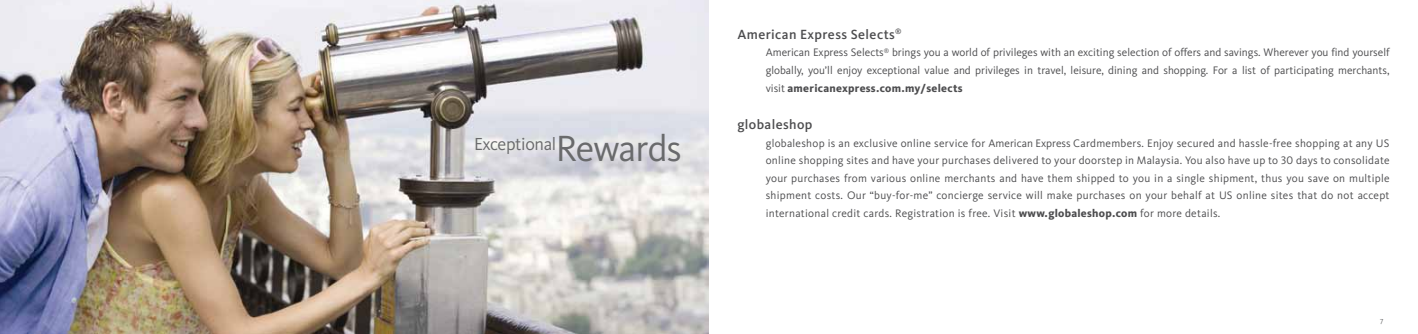
<style>
.page{position:relative;width:1418px;height:334px;background:#fff}
.page>*{position:absolute;margin:0;border:0;box-sizing:border-box;transform-origin:0 0}
.t1{font:18px "Kievit OT";letter-spacing:-.02em;color:#696a6c}
.t2{font:500 13.75px "Kievit OT";letter-spacing:.03em;color:#4d4d4f}
.t3{font:11.25px/17.5px "Kievit OT";letter-spacing:.005em;color:#4d4d4f;text-align:justify}
.t4{font:7.5px "Kievit OT";color:#696a6c}
.s1{font-size:37.62px}
.s2{font-weight:800}
</style>
<div class="page">
<img style="left:0;top:0;width:709px;height:333px">
<h1 class="t1" style="left:474px;top:133px;width:209px">Exceptional<span class="s1">Rewards</span></h1>
<p class="t2" style="left:737px;top:26px;width:166px">American Express Selects<sup>®</sup></p>
<p class="t3" style="left:765px;top:44px;width:625px">American Express Selects<sup>®</sup> brings you a world of privileges with an exciting selection of offers and savings. Wherever you find yourself globally, you’ll enjoy exceptional value and privileges in travel, leisure, dining and shopping. For a list of participating merchants, visit <span class="s2">americanexpress.com.my/selects</span></p>
<p class="t2" style="left:737px;top:116px;width:77px">globaleshop</p>
<p class="t3" style="left:765px;top:134px;width:625px">globaleshop is an exclusive online service for American Express Cardmembers. Enjoy secured and hassle-free shopping at any US online shopping sites and have your purchases delivered to your doorstep in Malaysia. You also have up to 30 days to consolidate your purchases from various online merchants and have them shipped to you in a single shipment, thus you save on multiple shipment costs. Our “buy-for-me” concierge service will make purchases on your behalf at US online sites that do not accept international credit cards. Registration is free. Visit <span class="s2">www.globaleshop.com</span> for more details.</p>
<p class="t4" style="left:1379px;top:317px;width:5px">7</p>
</div>
